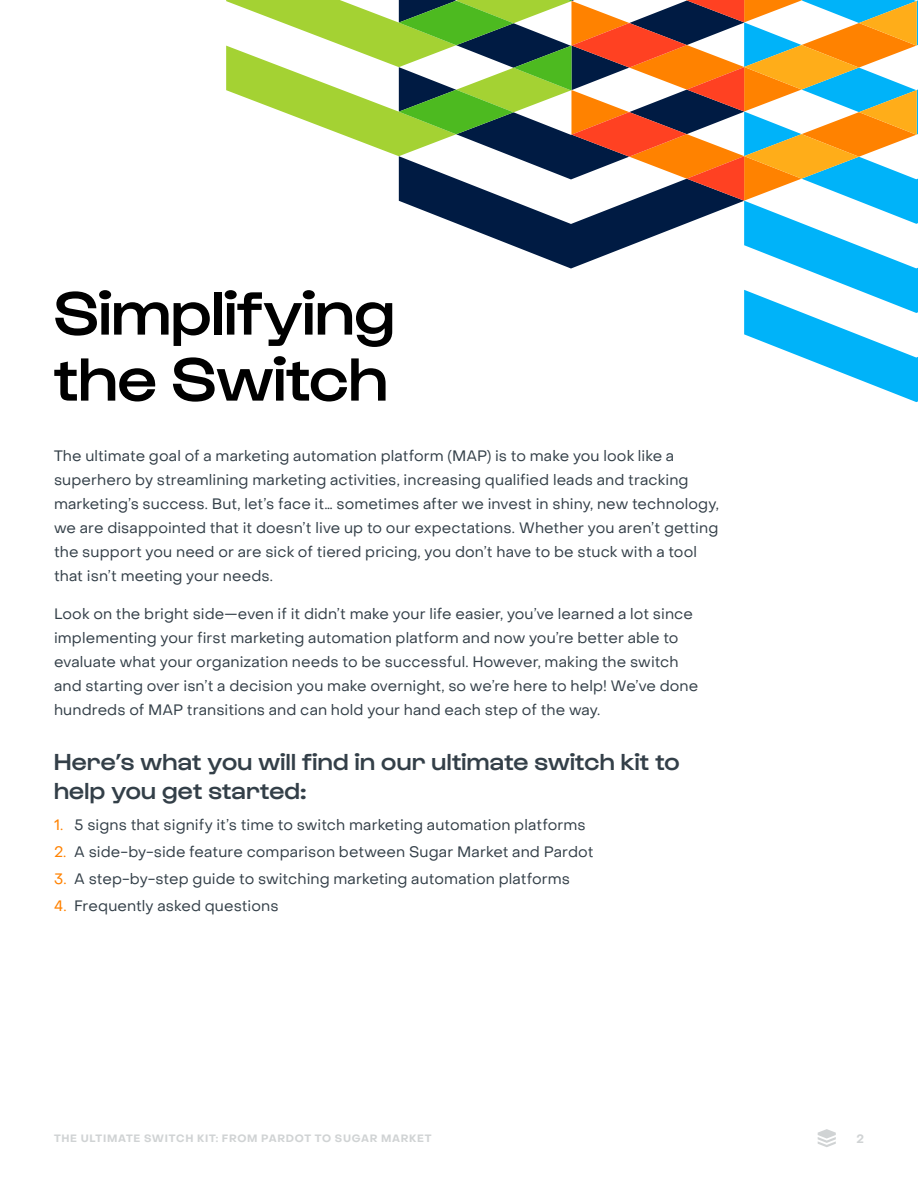
<style>
.page{position:relative;width:918px;height:1188px;background:#fff}
.page>*{position:absolute;margin:0;border:0;box-sizing:border-box;transform-origin:0 0}
.t1{font:500 63px/66px "Gustavo";color:#000}
.t2{font:500 24px/28.5px "Gustavo";letter-spacing:.015em;color:#333f48}
.t3{font:15px/24px "Object Sans";letter-spacing:.005em;color:#333f48}
.t4{font:700 12px "Object Sans";color:#d0d3d4}
.t5{font:700 10.5px "Object Sans";letter-spacing:.065em;color:#d0d3d4}
.s1{color:#ff8200}
</style>
<div class="page">
<svg style="left:818px;top:1129px;width:18px;height:18px"></svg>
<svg style="left:226px;top:0;width:692px;height:402px"></svg>
<h1 class="t1" style="left:54px;top:286px;width:342px">Simplifying the Switch</h1>
<p class="t3" style="left:54px;top:446px;width:667px">The ultimate goal of a marketing automation platform (MAP) is to make you look like a superhero by streamlining marketing activities, increasing qualified leads and tracking marketing’s success. But, let’s face it… sometimes after we invest in shiny, new technology, we are disappointed that it doesn’t live up to our expectations. Whether you aren’t getting the support you need or are sick of tiered pricing, you don’t have to be stuck with a tool that isn’t meeting your needs.</p>
<p class="t3" style="left:54px;top:603px;width:646px">Look on the bright side—even if it didn’t make your life easier, you’ve learned a lot since implementing your first marketing automation platform and now you’re better able to evaluate what your organization needs to be successful. However, making the switch and starting over isn’t a decision you make overnight, so we’re here to help! We’ve done hundreds of MAP transitions and can hold your hand each step of the way.</p>
<h2 class="t2" style="left:54px;top:750px;width:627px">Here’s what you will find in our ultimate switch kit to help you get started:</h2>
<p class="t3" style="left:54px;top:814px;width:533px"><span class="s1">1.</span> 5 signs that signify it’s time to switch marketing automation platforms</p>
<p class="t3" style="left:54px;top:841px;width:541px"><span class="s1">2.</span> A side-by-side feature comparison between Sugar Market and Pardot</p>
<p class="t3" style="left:54px;top:868px;width:518px"><span class="s1">3.</span> A step-by-step guide to switching marketing automation platforms</p>
<p class="t3" style="left:54px;top:895px;width:226px"><span class="s1">4.</span> Frequently asked questions</p>
<p class="t5" style="left:54px;top:1134px;width:379px">THE ULTIMATE SWITCH KIT: FROM PARDOT TO SUGAR MARKET</p>
<p class="t4" style="left:857px;top:1134px;width:9px">2</p>
</div>
